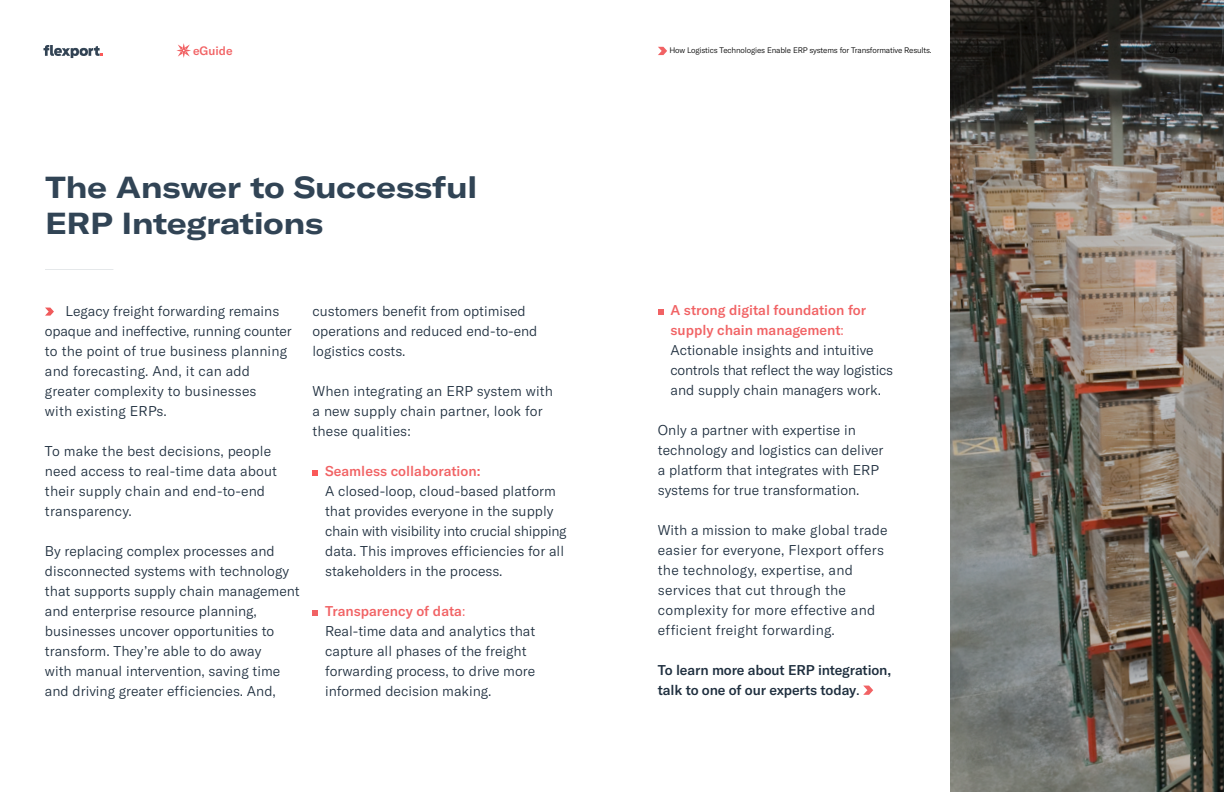
<style>
.page{position:relative;width:1224px;height:792px;background:#fff}
.page>*{position:absolute;margin:0;border:0;box-sizing:border-box;transform-origin:0 0}
.t1{font:700 expanded 30px/36px "GT America";color:#314455}
.t2{font:300 14px/20px "GT America";color:#1e2e3e}
.t3{font:500 14px/20px "GT America";letter-spacing:-.01em;color:#1e2e3e}
.t4{font:500 14px "GT America";color:#f16264}
.t5{font:500 12px "GT America";color:#f16264}
.t6{font:300 9px "GT America";color:#000}
.t7{font:300 8px "GT America";letter-spacing:-.02em;color:#000}
.s1{font-weight:500;color:#f16264}
.s2{color:#f16264}
.s3{font-weight:400}
</style>
<div class="page">
<svg style="left:45px;top:308px;width:9px;height:8px"></svg>
<svg style="left:313px;top:470px;width:5px;height:6px"></svg>
<svg style="left:313px;top:610px;width:5px;height:6px"></svg>
<svg style="left:658px;top:309px;width:6px;height:6px"></svg>
<svg style="left:863px;top:686px;width:10px;height:9px"></svg>
<hr style="left:45px;top:269px;width:68px;height:1px;background:#e5e8ea">
<svg style="left:43px;top:45px;width:60px;height:13px"></svg>
<svg style="left:176px;top:43px;width:15px;height:15px"></svg>
<svg style="left:658px;top:47px;width:9px;height:8px"></svg>
<img style="left:950px;top:0;width:274px;height:792px">
<p class="t5" style="left:193px;top:43px;width:41px">eGuide</p>
<p class="t7" style="left:669px;top:46px;width:264px">How Logistics Technologies Enable ERP systems for Transformative Results.</p>
<h1 class="t1" style="left:46px;top:169px;width:433px">The Answer to Successful<br>ERP Integrations</h1>
<p class="t2" style="left:45px;top:301px;width:248px;text-indent:21px">Legacy freight forwarding remains opaque and ineffective, running counter to the point of true business planning and forecasting. And, it can add greater complexity to businesses<br>with existing ERPs.</p>
<p class="t2" style="left:45px;top:441px;width:234px">To make the best decisions, people need access to real-time data about their supply chain and end-to-end transparency.</p>
<p class="t2" style="left:45px;top:541px;width:256px">By replacing complex processes and disconnected systems with technology that supports supply chain management and enterprise resource planning, businesses uncover opportunities to transform. They’re able to do away<br>with manual intervention, saving time and driving greater efficiencies. And,</p>
<p class="t2" style="left:313px;top:301px;width:227px">customers benefit from optimised operations and reduced end-to-end logistics costs.</p>
<p class="t2" style="left:313px;top:381px;width:242px">When integrating an ERP system with a new supply chain partner, look for these qualities:</p>
<p class="t4" style="left:325px;top:462px;width:157px">Seamless collaboration:</p>
<p class="t2" style="left:325px;top:481px;width:243px">A closed-loop, cloud-based platform that provides everyone in the supply chain with visibility into crucial shipping data. This improves efficiencies for all stakeholders in the process.</p>
<p class="t2" style="left:325px;top:601px;width:212px"><span class="s1">Transparency of data</span><span class="s2">:<br></span>Real-time data and analytics that capture all phases of the freight forwarding process, to drive more informed decision making.</p>
<p class="t2" style="left:670px;top:300px;width:224px"><span class="s1">A strong digital foundation for supply chain management</span><span class="s2">:<br></span>Actionable insights and intuitive controls that reflect the way logistics and supply chain managers work.</p>
<p class="t2" style="left:658px;top:420px;width:227px">Only a partner with expertise in technology and logistics can deliver a platform that integrates with ERP systems for true transformation.</p>
<p class="t2" style="left:658px;top:520px;width:231px">With a mission to make global trade easier for everyone, Flexport offers the technology, expertise, and services that cut through the complexity for more effective and efficient freight forwarding.</p>
<p class="t3" style="left:658px;top:660px;width:235px">To learn more about ERP integration, talk to one of our experts today<span class="s3">.</span></p>
<p class="t6" style="left:1169px;top:45px;width:12px">07</p>
</div>
